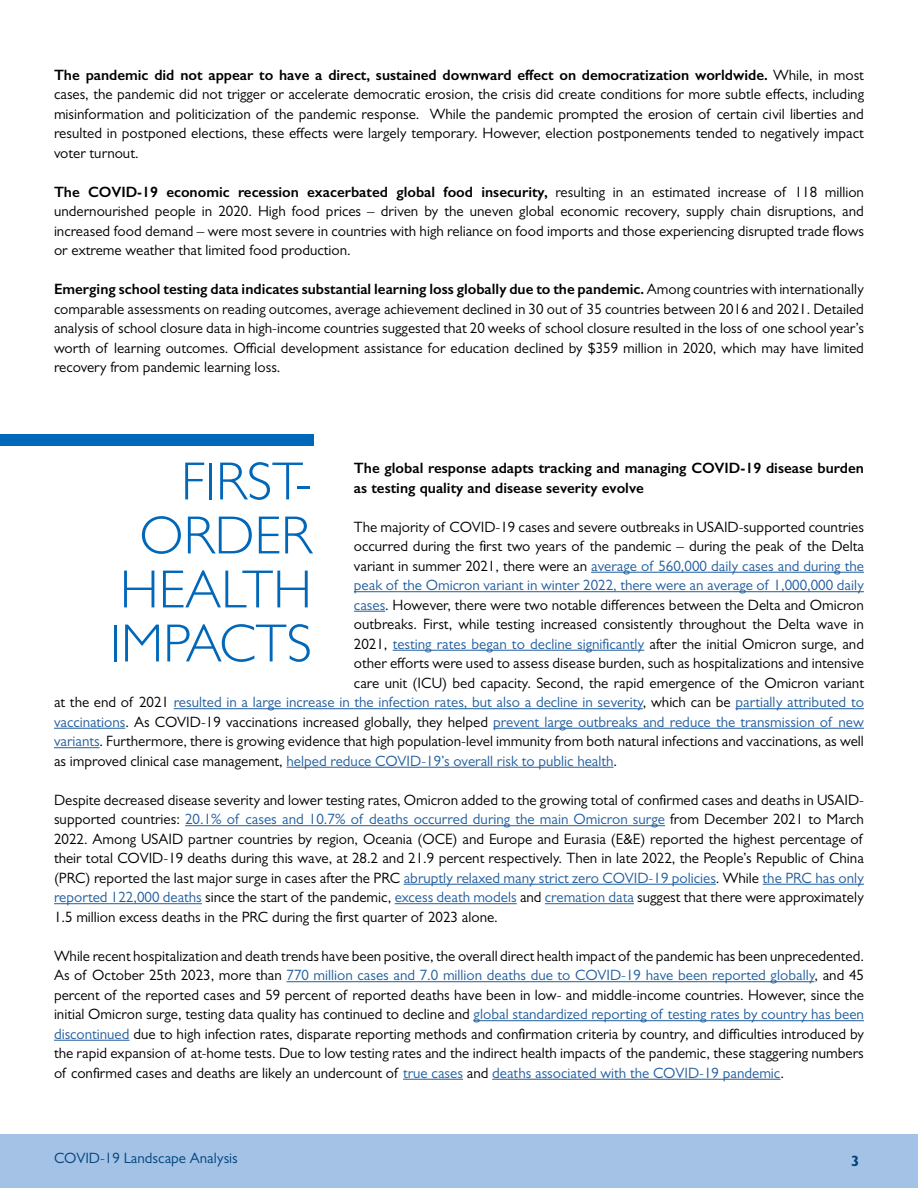
<style>
.page{position:relative;width:918px;height:1188px;background:#fff}
.page>*{position:absolute;margin:0;border:0;box-sizing:border-box;transform-origin:0 0}
.Heading_1{font:300 54px/54px "Gill Sans";color:#0067b9;text-align:right}
.Paragraph_1{font:15px/19.5px "Gill Sans";color:#000;text-align:justify}
.Paragraph_1-2{font:15px "Gill Sans";color:#215e9e}
.Paragraph_1-3{font:600 15px/19.5px "Gill Sans";color:#000}
.t1{font:15px "Gill Sans MT Std";color:#00437b}
.t2{font:700 15px "Gill Sans MT Std";color:#00437b}
.s1{font-weight:600}
.s2{color:#000}
.s3{color:#215e9e}
</style>
<div class="page">
<div style="left:0;top:434px;width:313px;height:12px;background:#0067b9"></div>
<hr style="left:591px;top:572px;width:273px;height:1px;background:#215e9e">
<hr style="left:354px;top:591px;width:510px;height:1px;background:#215e9e">
<hr style="left:354px;top:611px;width:31px;height:1px;background:#215e9e">
<hr style="left:393px;top:650px;width:251px;height:1px;background:#215e9e">
<hr style="left:174px;top:708px;width:469px;height:1px;background:#215e9e">
<hr style="left:735px;top:708px;width:129px;height:1px;background:#215e9e">
<hr style="left:54px;top:728px;width:71px;height:1px;background:#215e9e">
<hr style="left:493px;top:728px;width:371px;height:1px;background:#215e9e">
<hr style="left:54px;top:747px;width:46px;height:1px;background:#215e9e">
<hr style="left:287px;top:767px;width:327px;height:1px;background:#215e9e">
<hr style="left:185px;top:825px;width:480px;height:1px;background:#215e9e">
<hr style="left:404px;top:884px;width:312px;height:1px;background:#215e9e">
<hr style="left:763px;top:884px;width:101px;height:1px;background:#215e9e">
<hr style="left:54px;top:903px;width:148px;height:1px;background:#215e9e">
<hr style="left:395px;top:903px;width:122px;height:1px;background:#215e9e">
<hr style="left:545px;top:903px;width:89px;height:1px;background:#215e9e">
<hr style="left:287px;top:981px;width:528px;height:1px;background:#215e9e">
<hr style="left:474px;top:1020px;width:390px;height:1px;background:#215e9e">
<hr style="left:54px;top:1040px;width:76px;height:1px;background:#215e9e">
<hr style="left:403px;top:1079px;width:60px;height:1px;background:#215e9e">
<hr style="left:492px;top:1079px;width:289px;height:1px;background:#215e9e">
<div style="left:0;top:1134px;width:918px;height:54px;background:#a3c2e6"></div>
<p class="Paragraph_1" style="left:54px;top:65px;width:812px"><span class="s1">The pandemic did not appear to have a direct, sustained downward effect on democratization worldwide.</span> While, in most cases, the pandemic did not trigger or accelerate democratic erosion, the crisis did create conditions for more subtle effects, including misinformation and politicization of the pandemic response. While the pandemic prompted the erosion of certain civil liberties and resulted in postponed elections, these effects were largely temporary. However, election postponements tended to negatively impact voter turnout.</p>
<p class="Paragraph_1" style="left:54px;top:182px;width:812px"><span class="s1">The COVID-19 economic recession exacerbated global food insecurity,</span> resulting in an estimated increase of 118 million undernourished people in 2020. High food prices – driven by the uneven global economic recovery, supply chain disruptions, and increased food demand – were most severe in countries with high reliance on food imports and those experiencing disrupted trade flows or extreme weather that limited food production.</p>
<p class="Paragraph_1" style="left:54px;top:280px;width:812px"><span class="s1">Emerging school testing data indicates substantial learning loss globally due to the pandemic.</span> Among countries with internationally comparable assessments on reading outcomes, average achievement declined in 30 out of 35 countries between 2016 and 2021. Detailed analysis of school closure data in high-income countries suggested that 20 weeks of school closure resulted in the loss of one school year’s worth of learning outcomes. Official development assistance for education declined by $359 million in 2020, which may have limited recovery from pandemic learning loss.</p>
<p class="Heading_1" style="left:110px;top:452px;width:204px">FIRST-<br>ORDER<br>HEALTH<br>IMPACTS</p>
<p class="Paragraph_1-3" style="left:354px;top:458px;width:512px">The global response adapts tracking and managing COVID-19 disease burden as testing quality and disease severity evolve</p>
<p class="Paragraph_1" style="left:354px;top:517px;width:512px">The majority of COVID-19 cases and severe outbreaks in USAID-supported countries</p>
<p class="Paragraph_1" style="left:354px;top:536px;width:512px">occurred during the first two years of the pandemic – during the peak of the Delta</p>
<p class="Paragraph_1-2" style="left:354px;top:557px;width:512px"><span class="s2">variant in summer 2021, there were an</span> average of 560,000 daily cases and during the</p>
<p class="Paragraph_1-2" style="left:354px;top:577px;width:512px">peak of the Omicron variant in winter 2022, there were an average of 1,000,000 daily</p>
<p class="Paragraph_1" style="left:354px;top:595px;width:512px"><span class="s3">cases</span>. However, there were two notable differences between the Delta and Omicron</p>
<p class="Paragraph_1" style="left:354px;top:614px;width:512px">outbreaks. First, while testing increased consistently throughout the Delta wave in</p>
<p class="Paragraph_1-2" style="left:354px;top:635px;width:512px"><span class="s2">2021,</span> testing rates began to decline significantly <span class="s2">after the initial Omicron surge, and</span></p>
<p class="Paragraph_1" style="left:354px;top:653px;width:512px">other efforts were used to assess disease burden, such as hospitalizations and intensive</p>
<p class="Paragraph_1" style="left:354px;top:673px;width:512px">care unit (ICU) bed capacity. Second, the rapid emergence of the Omicron variant</p>
<p class="Paragraph_1-2" style="left:54px;top:694px;width:812px"><span class="s2">at the end of 2021</span> resulted in a large increase in the infection rates, but also a decline in severity<span class="s2">, which can be</span> partially attributed to</p>
<p class="Paragraph_1-2" style="left:54px;top:713px;width:812px">vaccinations<span class="s2">. As COVID-19 vaccinations increased globally, they helped</span> prevent large outbreaks and reduce the transmission of new</p>
<p class="Paragraph_1" style="left:54px;top:731px;width:811px"><span class="s3">variants</span>. Furthermore, there is growing evidence that high population-level immunity from both natural infections and vaccinations, as well</p>
<p class="Paragraph_1-2" style="left:54px;top:752px;width:565px"><span class="s2">as improved clinical case management,</span> helped reduce COVID-19’s overall risk to public health<span class="s2">.</span></p>
<p class="Paragraph_1" style="left:54px;top:790px;width:812px">Despite decreased disease severity and lower testing rates, Omicron added to the growing total of confirmed cases and deaths in USAID&shy;supported countries: <span class="s3">20.1% of cases and 10.7% of deaths occurred during the main Omicron surge</span> from December 2021 to March 2022. Among USAID partner countries by region, Oceania (OCE) and Europe and Eurasia (E&amp;E) reported the highest percentage of their total COVID-19 deaths during this wave, at 28.2 and 21.9 percent respectively. Then in late 2022, the People’s Republic of China (PRC) reported the last major surge in cases after the PRC <span class="s3">abruptly relaxed many strict zero COVID-19 policies</span>. While <span class="s3">the PRC has only reported 122,000 deaths</span> since the start of the pandemic, <span class="s3">excess death models</span> and <span class="s3">cremation data</span> suggest that there were approximately 1.5 million excess deaths in the PRC during the first quarter of 2023 alone.</p>
<p class="Paragraph_1" style="left:54px;top:946px;width:812px">While recent hospitalization and death trends have been positive, the overall direct health impact of the pandemic has been unprecedented.<br>As of October 25th 2023, more than <span class="s3">770 million cases and 7.0 million deaths due to COVID-19 have been reported globally</span>, and 45 percent of the reported cases and 59 percent of reported deaths have been in low- and middle-income countries. However, since the initial Omicron surge, testing data quality has continued to decline and <span class="s3">global standardized reporting of testing rates by country has been discontinued</span> due to high infection rates, disparate reporting methods and confirmation criteria by country, and difficulties introduced by the rapid expansion of at-home tests. Due to low testing rates and the indirect health impacts of the pandemic, these staggering numbers of confirmed cases and deaths are likely an undercount of <span class="s3">true cases</span> and <span class="s3">deaths associated with the COVID-19 pandemic</span>.</p>
<p class="t1" style="left:54px;top:1150px;width:185px">COVID-19 Landscape Analysis</p>
<p class="t2" style="left:851px;top:1152px;width:10px">3</p>
</div>
